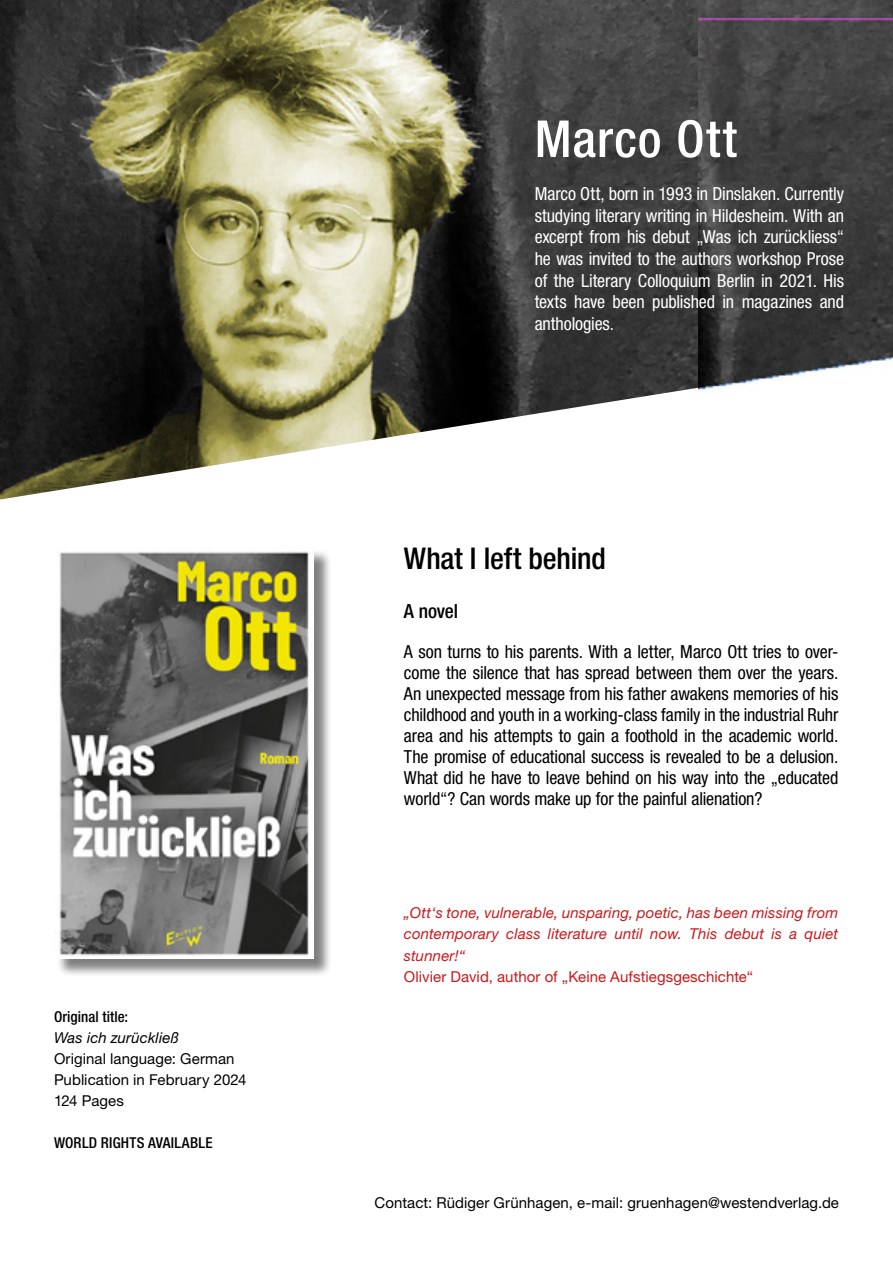
<style>
.page{position:relative;width:893px;height:1263px;background:#fff}
.page>*{position:absolute;margin:0;border:0;box-sizing:border-box;transform-origin:0 0}
.t1{font:500 condensed 51px "Helvetica Neue LT Std";letter-spacing:.02em;color:#fff}
.t2{font:500 condensed 30px "Helvetica Neue LT Std";letter-spacing:-.005em;color:#000}
.t3{font:500 condensed 19.5px "Helvetica Neue LT Std";letter-spacing:-.01em;color:#000}
.t4{font:condensed 18px/21px "Helvetica Neue LT Std";letter-spacing:-.005em;color:#000;text-align:justify}
.t5{font:condensed 18px/21.6px "Helvetica Neue LT Std";letter-spacing:-.01em;color:#fff;text-align:justify}
.t6{font:italic 15px/21.3px "Helvetica Neue LT Std";letter-spacing:.01em;color:#cd171a;text-align:justify}
.t7{font:15px/21px "Helvetica Neue LT Std";letter-spacing:.005em;color:#000}
.t8{font:15px "Helvetica Neue LT Std";letter-spacing:.005em;color:#cd171a}
.t9{font:500 condensed 15px "Helvetica Neue LT Std";letter-spacing:.01em;color:#000}
.t10{font:italic 15px "Helvetica Neue LT Std";letter-spacing:.01em;color:#000}
</style>
<div class="page">
<img style="left:0;top:0;width:698px;height:499px">
<div style="left:57px;top:550px;width:274px;height:426px;background:#000;opacity:.5"></div>
<img style="left:57px;top:550px;width:256px;height:408px">
<img style="left:698px;top:0;width:195px;height:390px">
<p class="t9" style="left:54px;top:1007px;width:76px">Original title:</p>
<p class="t10" style="left:54px;top:1028px;width:126px">Was ich zurückließ</p>
<p class="t7" style="left:54px;top:1048px;width:194px">Original language: German<br>Publication in February 2024<br>124 Pages</p>
<p class="t9" style="left:54px;top:1133px;width:160px">WORLD RIGHTS AVAILABLE</p>
<h1 class="t1" style="left:535px;top:108px;width:204px">Marco Ott</h1>
<p class="t5" style="left:535px;top:183px;width:311px">Marco Ott, born in 1993 in Dinslaken. Currently studying literary writing in Hildesheim. With an excerpt from his debut „Was ich zurückliess“ he was invited to the authors workshop Prose of the Literary Colloquium Berlin in 2021. His texts have been published in magazines and anthologies.</p>
<h2 class="t2" style="left:404px;top:540px;width:203px">What I left behind</h2>
<p class="t3" style="left:404px;top:599px;width:56px">A novel</p>
<p class="t4" style="left:404px;top:641px;width:436px">A son turns to his parents. With a letter, Marco Ott tries to over&shy;come the silence that has spread between them over the years.<br>An unexpected message from his father awakens memories of his childhood and youth in a working-class family in the industrial Ruhr area and his attempts to gain a foothold in the academic world.<br>The promise of educational success is revealed to be a delusion.<br>What did he have to leave behind on his way into the „educated world“? Can words make up for the painful alienation?</p>
<p class="t6" style="left:404px;top:902px;width:436px">„Ott‘s tone, vulnerable, unsparing, poetic, has been missing from contemporary class literature until now. This debut is a quiet stunner!“</p>
<p class="t8" style="left:404px;top:967px;width:351px">Olivier David, author of „Keine Aufstiegsgeschichte“</p>
<p class="t7" style="left:374px;top:1192px;width:466px">Contact: Rüdiger Grünhagen, e-mail: gruenhagen@westendverlag.de</p>
</div>
